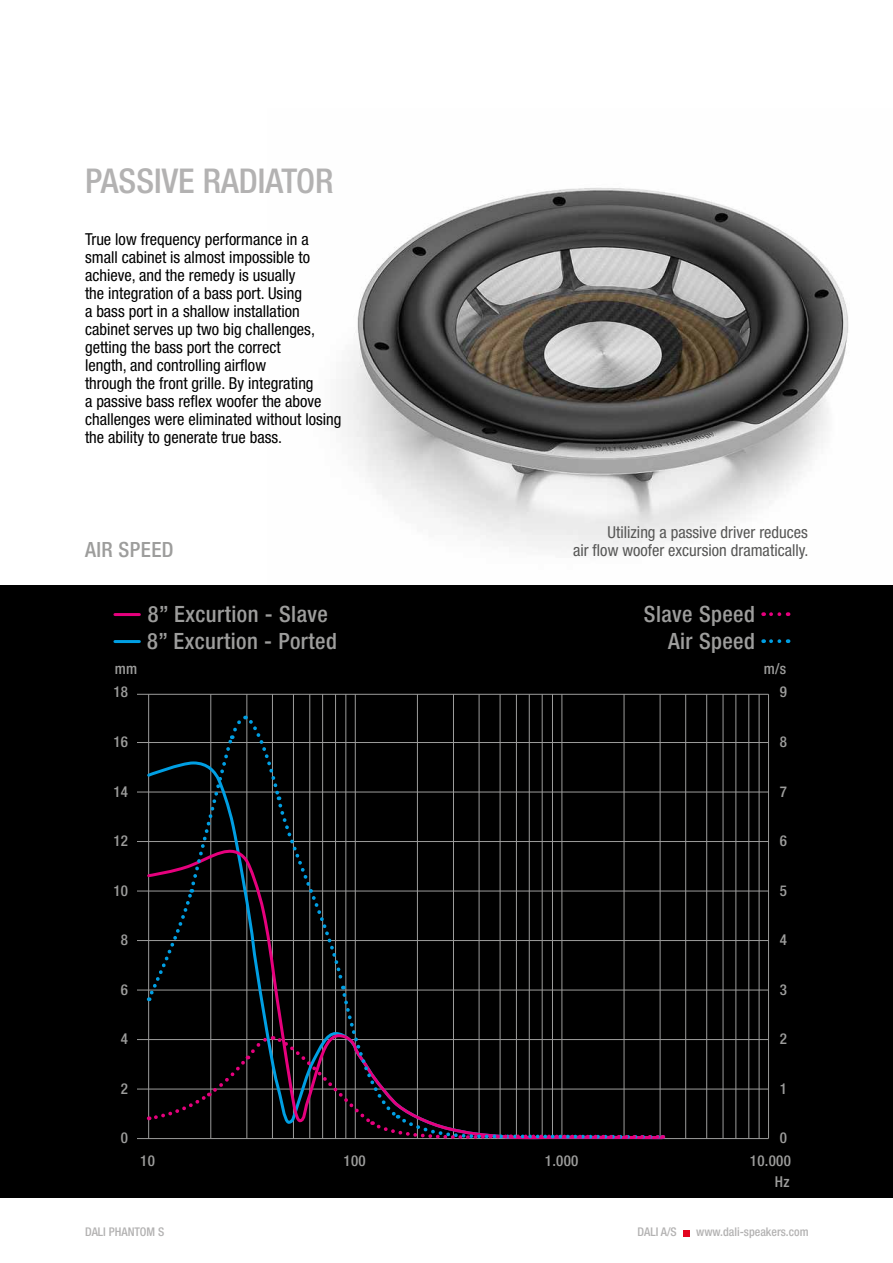
<style>
.page{position:relative;width:893px;height:1263px;background:#fff}
.page>*{position:absolute;margin:0;border:0;box-sizing:border-box;transform-origin:0 0}
.t1{font:500 condensed 34.2px "Helvetica Neue LT Std";color:#b3b2b2}
.t2{font:500 condensed 33px "Helvetica Neue LT Std";letter-spacing:.02em;color:#9d9d9c}
.t3{font:500 condensed 22.5px/27px "Helvetica Neue LT Std";letter-spacing:.02em;color:#9d9d9c}
.t4{font:500 condensed 21px "Helvetica Neue LT Std";letter-spacing:.02em;color:#9d9d9c}
.t5{font:condensed 16.5px/18px "Helvetica Neue LT Std";color:#000}
.t6{font:condensed 16.5px/18px "Helvetica Neue LT Std";color:#575756;text-align:right}
.t7{font:500 condensed 15px "Helvetica Neue LT Std";letter-spacing:.02em;color:#9d9d9c}
.t8{font:500 condensed 12px "Helvetica Neue LT Std";color:#b3b2b2}
</style>
<div class="page">
<img style="left:341px;top:188px;width:508px;height:361px">
<div style="left:0;top:585px;width:893px;height:613px;background:#000"></div>
<hr style="left:115px;top:613px;width:24px;height:3px;background:#e6007d">
<hr style="left:115px;top:640px;width:24px;height:3px;background:#009fe3">
<svg style="left:763px;top:612px;width:16px;height:4px"></svg>
<svg style="left:763px;top:639px;width:16px;height:4px"></svg>
<hr style="left:148px;top:694px;width:1px;height:444px;background:#9d9d9c">
<hr style="left:562px;top:694px;width:1px;height:444px;background:#9d9d9c">
<hr style="left:355px;top:694px;width:1px;height:444px;background:#9d9d9c">
<hr style="left:768px;top:694px;width:1px;height:444px;background:#9d9d9c">
<hr style="left:211px;top:694px;width:1px;height:444px;background:#9d9d9c">
<hr style="left:624px;top:694px;width:1px;height:444px;background:#9d9d9c">
<hr style="left:417px;top:694px;width:1px;height:444px;background:#9d9d9c">
<hr style="left:247px;top:694px;width:1px;height:444px;background:#9d9d9c">
<hr style="left:660px;top:694px;width:1px;height:444px;background:#9d9d9c">
<hr style="left:453px;top:694px;width:1px;height:444px;background:#9d9d9c">
<hr style="left:272px;top:694px;width:1px;height:444px;background:#9d9d9c">
<hr style="left:685px;top:694px;width:1px;height:444px;background:#9d9d9c">
<hr style="left:479px;top:694px;width:1px;height:444px;background:#9d9d9c">
<hr style="left:293px;top:694px;width:1px;height:444px;background:#9d9d9c">
<hr style="left:706px;top:694px;width:1px;height:444px;background:#9d9d9c">
<hr style="left:500px;top:694px;width:1px;height:444px;background:#9d9d9c">
<hr style="left:310px;top:694px;width:1px;height:444px;background:#9d9d9c">
<hr style="left:723px;top:694px;width:1px;height:444px;background:#9d9d9c">
<hr style="left:516px;top:694px;width:1px;height:444px;background:#9d9d9c">
<hr style="left:322px;top:694px;width:1px;height:444px;background:#9d9d9c">
<hr style="left:736px;top:694px;width:1px;height:444px;background:#9d9d9c">
<hr style="left:529px;top:694px;width:1px;height:444px;background:#9d9d9c">
<hr style="left:335px;top:694px;width:1px;height:444px;background:#9d9d9c">
<hr style="left:748px;top:694px;width:1px;height:444px;background:#9d9d9c">
<hr style="left:542px;top:694px;width:1px;height:444px;background:#9d9d9c">
<hr style="left:346px;top:694px;width:1px;height:444px;background:#9d9d9c">
<hr style="left:759px;top:694px;width:1px;height:444px;background:#9d9d9c">
<hr style="left:552px;top:694px;width:1px;height:444px;background:#9d9d9c">
<hr style="left:137px;top:694px;width:631px;height:1px;background:#9d9d9c">
<hr style="left:137px;top:742px;width:631px;height:1px;background:#9d9d9c">
<hr style="left:137px;top:792px;width:631px;height:1px;background:#9d9d9c">
<hr style="left:137px;top:841px;width:631px;height:1px;background:#9d9d9c">
<hr style="left:137px;top:891px;width:631px;height:1px;background:#9d9d9c">
<hr style="left:137px;top:940px;width:631px;height:1px;background:#9d9d9c">
<hr style="left:137px;top:990px;width:631px;height:1px;background:#9d9d9c">
<hr style="left:137px;top:1039px;width:631px;height:1px;background:#9d9d9c">
<hr style="left:137px;top:1089px;width:631px;height:1px;background:#9d9d9c">
<hr style="left:137px;top:1138px;width:631px;height:1px;background:#9d9d9c">
<svg style="left:147px;top:714px;width:516px;height:426px"></svg>
<div style="left:683px;top:1230px;width:7px;height:6px;background:#e3051f"></div>
<h1 class="t1" style="left:85px;top:161px;width:250px">PASSIVE RADIATOR</h1>
<p class="t5" style="left:85px;top:230px;width:258px">True low frequency performance in a small cabinet is almost impossible to achieve, and the remedy is usually<br>the integration of a bass port. Using<br>a bass port in a shallow installation cabinet serves up two big challenges, getting the bass port the correct<br>length, and controlling airflow<br>through the front grille. By integrating<br>a passive bass reflex woofer the above challenges were eliminated without losing the ability to generate true bass.</p>
<h2 class="t2" style="left:113px;top:530px;width:141px">AIR SPEED</h2>
<p class="t4" style="left:85px;top:537px;width:90px">AIR SPEED</p>
<p class="t6" style="left:573px;top:523px;width:237px">Utilizing a passive driver reduces<br>air flow woofer excursion dramatically.</p>
<h3 class="t3" style="left:147px;top:600px;width:191px">8” Excurtion - Slave<br>8” Excurtion - Ported</h3>
<h3 class="t3" style="left:644px;top:600px;width:113px;text-align:right">Slave Speed<br>Air Speed</h3>
<p class="t7" style="left:115px;top:659px;width:24px">mm</p>
<p class="t7" style="left:764px;top:659px;width:24px">m/s</p>
<p class="t7" style="left:113px;top:683px;width:16px">18</p>
<p class="t7" style="left:113px;top:733px;width:16px">16</p>
<p class="t7" style="left:113px;top:782px;width:16px">14</p>
<p class="t7" style="left:113px;top:832px;width:16px">12</p>
<p class="t7" style="left:113px;top:881px;width:16px">10</p>
<p class="t7" style="left:121px;top:931px;width:9px">8</p>
<p class="t7" style="left:121px;top:980px;width:9px">6</p>
<p class="t7" style="left:121px;top:1030px;width:9px">4</p>
<p class="t7" style="left:121px;top:1079px;width:9px">2</p>
<p class="t7" style="left:121px;top:1129px;width:9px">0</p>
<p class="t7" style="left:780px;top:683px;width:9px">9</p>
<p class="t7" style="left:780px;top:733px;width:9px">8</p>
<p class="t7" style="left:780px;top:782px;width:9px">7</p>
<p class="t7" style="left:780px;top:832px;width:9px">6</p>
<p class="t7" style="left:780px;top:881px;width:9px">5</p>
<p class="t7" style="left:780px;top:931px;width:9px">4</p>
<p class="t7" style="left:780px;top:980px;width:9px">3</p>
<p class="t7" style="left:780px;top:1030px;width:9px">2</p>
<p class="t7" style="left:780px;top:1079px;width:9px">1</p>
<p class="t7" style="left:780px;top:1129px;width:9px">0</p>
<p class="t7" style="left:775px;top:1172px;width:16px">Hz</p>
<p class="t7" style="left:140px;top:1152px;width:16px">10</p>
<p class="t7" style="left:344px;top:1152px;width:24px">100</p>
<p class="t7" style="left:545px;top:1152px;width:35px">1.000</p>
<p class="t7" style="left:750px;top:1152px;width:43px">10.000</p>
<p class="t8" style="left:85px;top:1225px;width:81px">DALI PHANTOM S</p>
<p class="t8" style="left:637px;top:1225px;width:41px">DALI A/S</p>
<p class="t8" style="left:696px;top:1225px;width:114px">www.dali-speakers.com</p>
</div>
